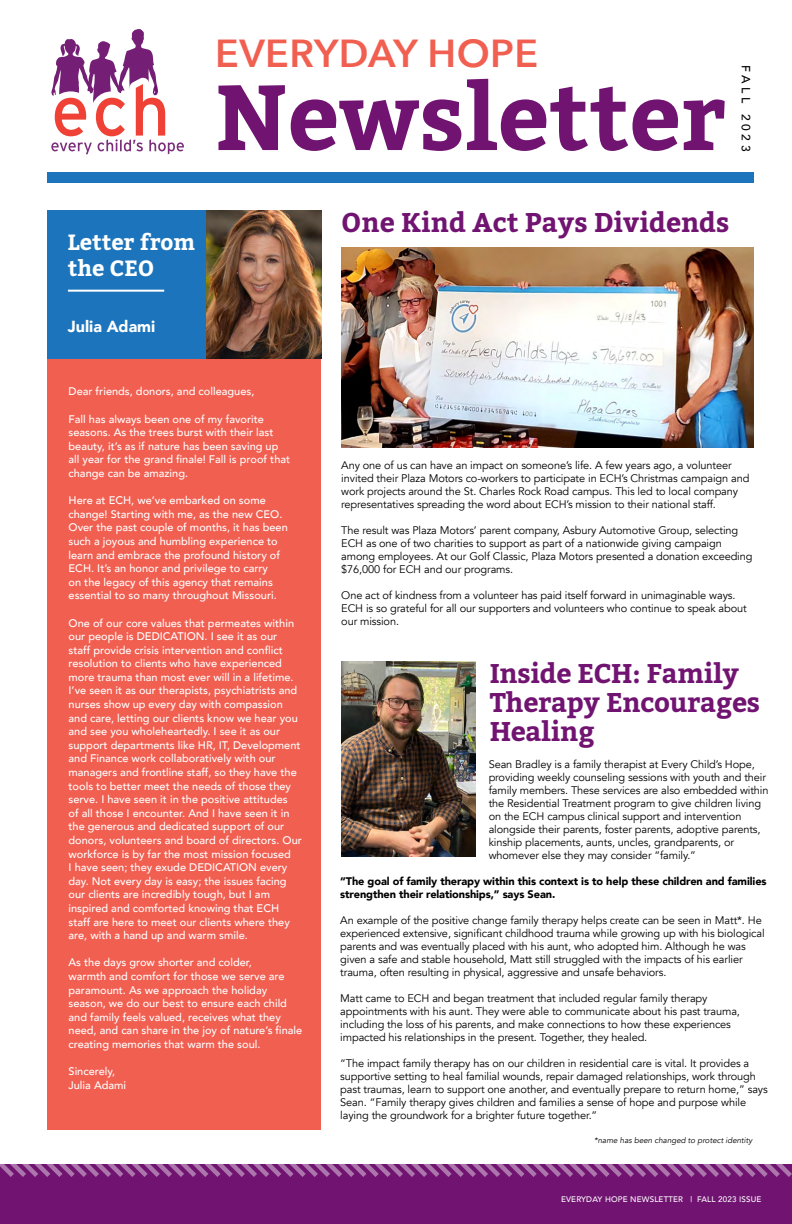
<style>
.page{position:relative;width:792px;height:1224px;background:#fff}
.page>*{position:absolute;margin:0;border:0;box-sizing:border-box;transform-origin:0 0}
.t1{font:700 92px "Bitter";color:#711471}
.t2{font:600 39px "Avenir Next";letter-spacing:.01em;color:#f15f51}
.t3{font:700 27px/29px "Bitter";letter-spacing:-.01em;color:#711471}
.t4{font:700 22px/26px "Bitter";color:#fff}
.t5{font:900 16px "Avenir";color:#fff}
.t6{font:500 12px "Avenir";letter-spacing:.3em;color:#000}
.t7{font:11px/13px "Avenir";letter-spacing:-.01em;color:#000}
.t8{font:500 11px/13.6px "Avenir";color:#fff}
.t9{font:900 11px/13px "Avenir";letter-spacing:-.01em;color:#000}
.t10{font:500 8px "Avenir";letter-spacing:.02em;color:#fff}
.t11{font:italic 8px "Avenir";color:#000}
</style>
<div class="page">
<svg style="left:51px;top:29px;width:133px;height:125px"></svg>
<div style="left:47px;top:172px;width:707px;height:10px;background:#1c75bc"></div>
<div style="left:47px;top:210px;width:274px;height:920px;background:#f15f51"></div>
<img style="left:341px;top:661px;width:134px;height:196px">
<div style="left:47px;top:210px;width:274px;height:149px;background:#1c75bc"></div>
<img style="left:206px;top:210px;width:115px;height:149px">
<hr style="left:68px;top:290px;width:96px;height:2px;background:#fff">
<div style="left:0;top:1164px;width:792px;height:60px;background:#711471"></div>
<svg style="left:0;top:1164px;width:792px;height:13px"></svg>
<img style="left:341px;top:248px;width:412px;height:200px">
<h2 class="t2" style="left:215px;top:20px;width:324px">EVERYDAY HOPE</h2>
<h1 class="t1" style="left:215px;top:62px;width:512px">Newsletter</h1>
<p class="t6" style="left:756px;top:65px;width:87px;rotate:90deg">FALL 2023</p>
<h3 class="t4" style="left:68px;top:230px;width:129px">Letter from the CEO</h3>
<h3 class="t5" style="left:68px;top:313px;width:89px">Julia Adami</h3>
<h3 class="t3" style="left:341px;top:208px;width:390px">One Kind Act Pays Dividends</h3>
<p class="t8" style="left:69px;top:384px;width:187px">Dear friends, donors, and colleagues,</p>
<p class="t8" style="left:69px;top:411px;width:223px">Fall has always been one of my favorite seasons. As the trees burst with their last beauty, it’s as if nature has been saving up all year for the grand finale! Fall is proof that change can be amazing.</p>
<p class="t8" style="left:69px;top:493px;width:221px">Here at ECH, we’ve embarked on some change! Starting with me, as the new CEO.<br>Over the past couple of months, it has been such a joyous and humbling experience to learn and embrace the profound history of ECH. It’s an honor and privilege to carry<br>on the legacy of this agency that remains essential to so many throughout Missouri.</p>
<p class="t8" style="left:69px;top:615px;width:235px">One of our core values that permeates within our people is DEDICATION. I see it as our<br>staff provide crisis intervention and conflict resolution to clients who have experienced more trauma than most ever will in a lifetime.<br>I’ve seen it as our therapists, psychiatrists and nurses show up every day with compassion and care, letting our clients know we hear you and see you wholeheartedly. I see it as our support departments like HR, IT, Development and Finance work collaboratively with our managers and frontline staff, so they have the tools to better meet the needs of those they serve. I have seen it in the positive attitudes<br>of all those I encounter. And I have seen it in the generous and dedicated support of our donors, volunteers and board of directors. Our workforce is by far the most mission focused<br>I have seen; they exude DEDICATION every day. Not every day is easy; the issues facing our clients are incredibly tough, but I am inspired and comforted knowing that ECH staff are here to meet our clients where they are, with a hand up and warm smile.</p>
<p class="t8" style="left:69px;top:955px;width:235px">As the days grow shorter and colder,<br>warmth and comfort for those we serve are paramount. As we approach the holiday season, we do our best to ensure each child and family feels valued, receives what they need, and can share in the joy of nature’s finale creating memories that warm the soul.</p>
<p class="t8" style="left:69px;top:1064px;width:59px">Sincerely,<br>Julia Adami</p>
<p class="t7" style="left:341px;top:459px;width:410px">Any one of us can have an impact on someone’s life. A few years ago, a volunteer invited their Plaza Motors co-workers to participate in ECH’s Christmas campaign and work projects around the St. Charles Rock Road campus. This led to local company representatives spreading the word about ECH’s mission to their national staff.</p>
<p class="t7" style="left:341px;top:524px;width:413px">The result was Plaza Motors’ parent company, Asbury Automotive Group, selecting ECH as one of two charities to support as part of a nationwide giving campaign among employees. At our Golf Classic, Plaza Motors presented a donation exceeding $76,000 for ECH and our programs.</p>
<p class="t7" style="left:341px;top:589px;width:407px">One act of kindness from a volunteer has paid itself forward in unimaginable ways.<br>ECH is so grateful for all our supporters and volunteers who continue to speak about our mission.</p>
<h3 class="t3" style="left:490px;top:659px;width:272px">Inside ECH: Family<br>Therapy Encourages<br>Healing</h3>
<p class="t7" style="left:489px;top:758px;width:281px">Sean Bradley is a family therapist at Every Child’s Hope, providing weekly counseling sessions with youth and their family members. These services are also embedded within the Residential Treatment program to give children living on the ECH campus clinical support and intervention alongside their parents, foster parents, adoptive parents, kinship placements, aunts, uncles, grandparents, or whomever else they may consider “family.”</p>
<p class="t9" style="left:340px;top:875px;width:428px">“The goal of family therapy within this context is to help these children and families strengthen their relationships,” says Sean.</p>
<p class="t7" style="left:340px;top:914px;width:426px">An example of the positive change family therapy helps create can be seen in Matt*. He experienced extensive, significant childhood trauma while growing up with his biological parents and was eventually placed with his aunt, who adopted him. Although he was given a safe and stable household, Matt still struggled with the impacts of his earlier trauma, often resulting in physical, aggressive and unsafe behaviors.</p>
<p class="t7" style="left:340px;top:992px;width:401px">Matt came to ECH and began treatment that included regular family therapy appointments with his aunt. They were able to communicate about his past trauma, including the loss of his parents, and make connections to how these experiences impacted his relationships in the present. Together, they healed.</p>
<p class="t7" style="left:340px;top:1057px;width:429px">“The impact family therapy has on our children in residential care is vital. It provides a supportive setting to heal familial wounds, repair damaged relationships, work through past traumas, learn to support one another, and eventually prepare to return home,” says Sean. “Family therapy gives children and families a sense of hope and purpose while laying the groundwork for a brighter future together.”</p>
<p class="t11" style="left:594px;top:1135px;width:160px">*name has been changed to protect identity</p>
<p class="t10" style="left:561px;top:1192px;width:202px">EVERYDAY HOPE NEWSLETTER | FALL 2023 ISSUE</p>
</div>
